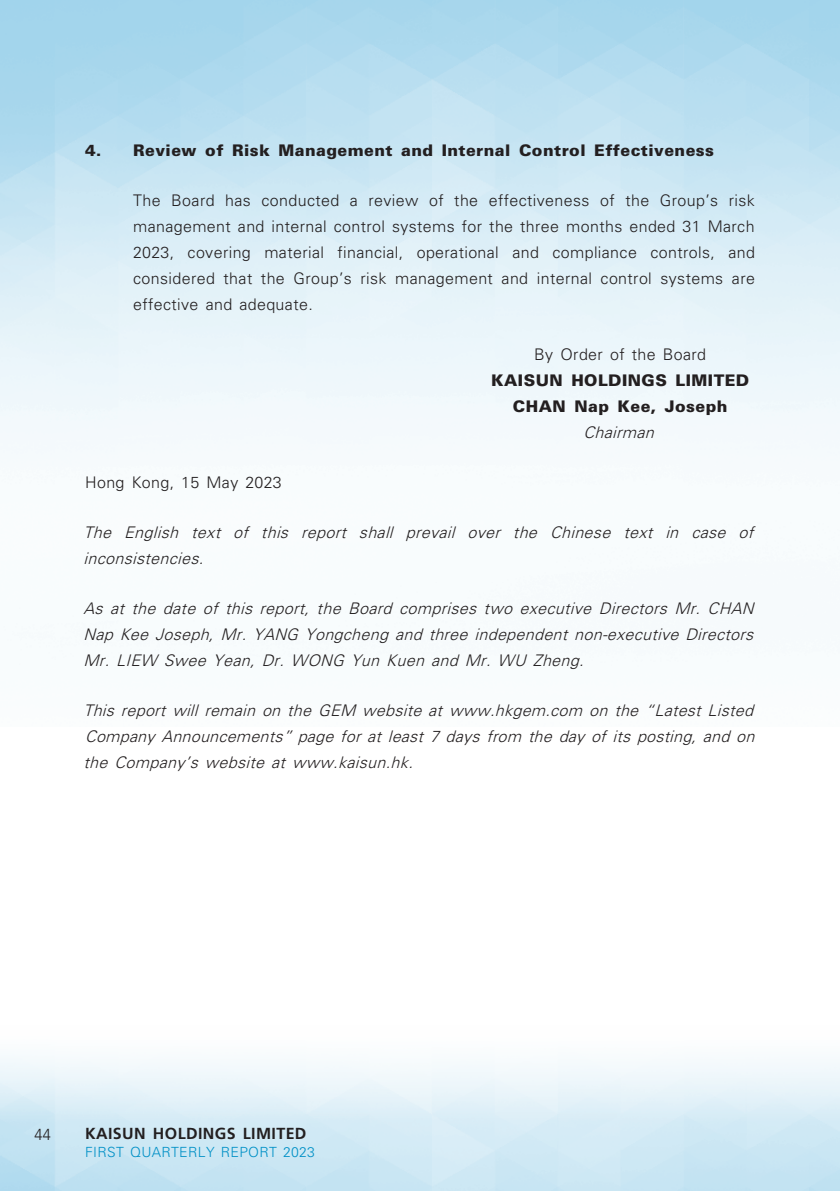
<style>
.page{position:relative;width:840px;height:1191px;background:#fff}
.page>*{position:absolute;margin:0;border:0;box-sizing:border-box;transform-origin:0 0}
._01_Body_Text{font:italic 300 16px/26px "Univers LT Std";color:#231f20;text-align:justify}
._01_Body_Text-2{font:300 16px/26px "Univers LT Std";letter-spacing:.025em;color:#231f20;text-align:justify}
._04___H2{font:900 16px "Univers LT Std";letter-spacing:.025em;color:#231f20}
._01_Body_Text-3{font:900 16px "Univers LT Std";letter-spacing:.025em;color:#231f20}
.t1{font:700 16px "Frutiger LT Std";letter-spacing:.025em;color:#231f20}
.t2{font:300 16px "Frutiger LT Std";color:#231f20;scale:.9 1}
.t3{font:300 14px "Univers LT Std";letter-spacing:.025em;color:#0090c6}
</style>
<div class="page">
<p class="_04___H2" style="left:85px;top:140px;width:630px">4. Review of Risk Management and Internal Control Effectiveness</p>
<p class="_01_Body_Text-2" style="left:133px;top:187px;width:623px">The Board has conducted a review of the effectiveness of the Group’s risk management and internal control systems for the three months ended 31 March 2023, covering material financial, operational and compliance controls, and considered that the Group’s risk management and internal control systems are effective and adequate.</p>
<p class="_01_Body_Text-2" style="left:534px;top:341px;width:173px">By Order of the Board</p>
<p class="_01_Body_Text-3" style="left:491px;top:370px;width:259px">KAISUN HOLDINGS LIMITED</p>
<p class="_01_Body_Text-3" style="left:512px;top:396px;width:216px">CHAN Nap Kee, Joseph</p>
<p class="_01_Body_Text" style="left:583px;top:419px;width:77px">Chairman</p>
<p class="_01_Body_Text-2" style="left:85px;top:469px;width:198px">Hong Kong, 15 May 2023</p>
<p class="_01_Body_Text" style="left:83px;top:519px;width:676px">The English text of this report shall prevail over the Chinese text in case of inconsistencies.</p>
<p class="_01_Body_Text" style="left:83px;top:595px;width:676px">As at the date of this report, the Board comprises two executive Directors Mr. CHAN Nap Kee Joseph, Mr. YANG Yongcheng and three independent non-executive Directors Mr. LIEW Swee Yean, Dr. WONG Yun Kuen and Mr. WU Zheng.</p>
<p class="_01_Body_Text" style="left:83px;top:697px;width:677px">This report will remain on the GEM website at www.hkgem.com on the “Latest Listed Company Announcements”page for at least 7 days from the day of its posting, and on the Company’s website at www.kaisun.hk.</p>
<p class="t2" style="left:34px;top:1125px;width:20px">44</p>
<p class="t1" style="left:85px;top:1124px;width:223px">KAISUN HOLDINGS LIMITED</p>
<p class="t3" style="left:85px;top:1143px;width:231px">FIRST QUARTERLY REPORT 2023</p>
</div>
